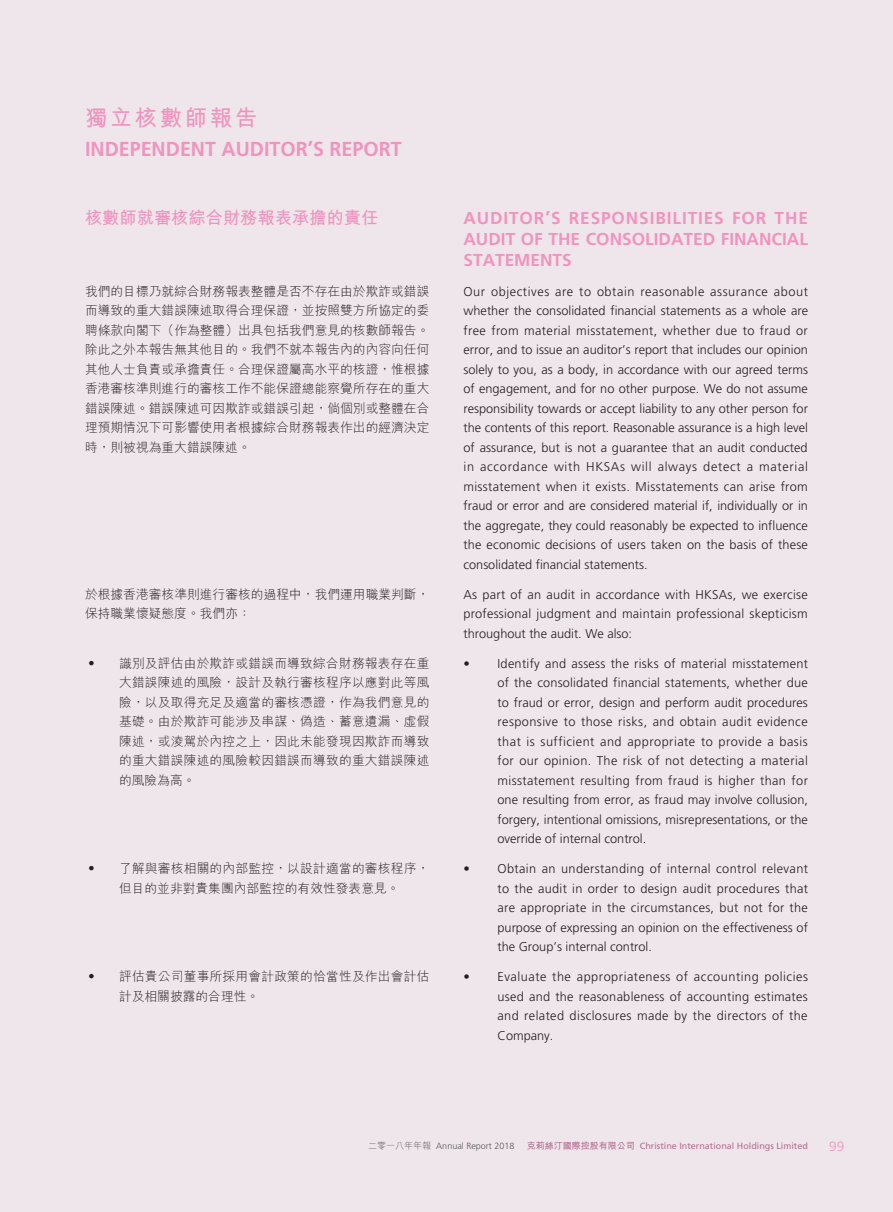
<style>
.page{position:relative;width:893px;height:1212px;background:#efe6eb}
.page>*{position:absolute;margin:0;border:0;box-sizing:border-box;transform-origin:0 0}
.t1{font:700 22.5px "M Hei HK";letter-spacing:.11em;color:#f094bf}
.t2{font:700 20.25px "Frutiger LT Std";color:#f094bf}
._3__標題{font:700 17.25px/21px "Frutiger LT Std";color:#f094bf;text-align:justify}
._3__標題-2{font:700 17.25px "M Hei HK";color:#f094bf}
.t3{font:300 13.5px "Frutiger LT Std";color:#f094bf}
._1__內文{font:300 12.75px/19.5px "Frutiger LT Std";color:#231f20;text-align:justify}
._1__內文-2{font:300 12.75px/19.5px "M Hei HK";color:#231f20}
.t4{font:9px "Frutiger LT Std";color:#b36e90}
.t5{font:300 9px "Frutiger LT Std";color:#57585a}
.s1{font-family:"M Hei HK"}
.s2{font-family:"M Hei HK";font-weight:700}
</style>
<div class="page">
<h1 class="t1" style="left:85px;top:102px;width:174px">獨立核數師報告</h1>
<h2 class="t2" style="left:85px;top:137px;width:318px">INDEPENDENT AUDITOR’S REPORT</h2>
<p class="_3__標題-2" style="left:85px;top:205px;width:295px">核數師就審核綜合財務報表承擔的責任</p>
<p class="_1__內文-2" style="left:85px;top:281px;width:346px;text-align:justify">我們的目標乃就綜合財務報表整體是否不存在由於欺詐或錯誤而導致的重大錯誤陳述取得合理保證，並按照雙方所協定的委聘條款向閣下（作為整體）出具包括我們意見的核數師報告。除此之外本報告無其他目的。我們不就本報告內的內容向任何其他人士負責或承擔責任。合理保證屬高水平的核證，惟根據香港審核準則進行的審核工作不能保證總能察覺所存在的重大錯誤陳述。錯誤陳述可因欺詐或錯誤引起，倘個別或整體在合理預期情況下可影響使用者根據綜合財務報表作出的經濟決定時，則被視為重大錯誤陳述。</p>
<p class="_1__內文-2" style="left:85px;top:584px;width:346px">於根據香港審核準則進行審核的過程中，我們運用職業判斷，保持職業懷疑態度。我們亦：</p>
<p class="_1__內文-2" style="left:85px;top:653px;width:14px">‧</p>
<p class="_1__內文-2" style="left:119px;top:653px;width:312px;text-align:justify">識別及評估由於欺詐或錯誤而導致綜合財務報表存在重大錯誤陳述的風險，設計及執行審核程序以應對此等風險，以及取得充足及適當的審核憑證，作為我們意見的基礎。由於欺詐可能涉及串謀、偽造、蓄意遺漏、虛假陳述，或淩駕於內控之上，因此未能發現因欺詐而導致的重大錯誤陳述的風險較因錯誤而導致的重大錯誤陳述的風險為高。</p>
<p class="_1__內文-2" style="left:85px;top:859px;width:14px">‧</p>
<p class="_1__內文-2" style="left:119px;top:859px;width:312px">了解與審核相關的內部監控，以設計適當的審核程序，但目的並非對貴集團內部監控的有效性發表意見。</p>
<p class="_1__內文-2" style="left:85px;top:967px;width:14px">‧</p>
<p class="_1__內文-2" style="left:119px;top:967px;width:312px">評估貴公司董事所採用會計政策的恰當性及作出會計估計及相關披露的合理性。</p>
<p class="_3__標題" style="left:463px;top:207px;width:346px">AUDITOR’S RESPONSIBILITIES FOR THE AUDIT OF THE CONSOLIDATED FINANCIAL STATEMENTS</p>
<p class="_1__內文" style="left:463px;top:282px;width:346px">Our objectives are to obtain reasonable assurance about whether the consolidated financial statements as a whole are free from material misstatement, whether due to fraud or error, and to issue an auditor’s report that includes our opinion solely to you, as a body, in accordance with our agreed terms of engagement, and for no other purpose. We do not assume responsibility towards or accept liability to any other person for the contents of this report. Reasonable assurance is a high level of assurance, but is not a guarantee that an audit conducted in accordance with HKSAs will always detect a material misstatement when it exists. Misstatements can arise from fraud or error and are considered material if, individually or in the aggregate, they could reasonably be expected to influence the economic decisions of users taken on the basis of these consolidated financial statements.</p>
<p class="_1__內文" style="left:463px;top:585px;width:346px">As part of an audit in accordance with HKSAs, we exercise professional judgment and maintain professional skepticism throughout the audit. We also:</p>
<p class="_1__內文" style="left:497px;top:654px;width:312px;text-indent:-34px">• Identify and assess the risks of material misstatement of the consolidated financial statements, whether due to fraud or error, design and perform audit procedures responsive to those risks, and obtain audit evidence that is sufficient and appropriate to provide a basis for our opinion. The risk of not detecting a material misstatement resulting from fraud is higher than for one resulting from error, as fraud may involve collusion, forgery, intentional omissions, misrepresentations, or the override of internal control.</p>
<p class="_1__內文" style="left:497px;top:859px;width:312px;text-indent:-34px">• Obtain an understanding of internal control relevant to the audit in order to design audit procedures that are appropriate in the circumstances, but not for the purpose of expressing an opinion on the effectiveness of the Group’s internal control.</p>
<p class="_1__內文" style="left:497px;top:967px;width:312px;text-indent:-34px">• Evaluate the appropriateness of accounting policies used and the reasonableness of accounting estimates and related disclosures made by the directors of the Company.</p>
<p class="t5" style="left:368px;top:1141px;width:148px"><span class="s1">二零一八年年報</span> Annual Report 2018</p>
<p class="t4" style="left:527px;top:1140px;width:283px"><span class="s2">克莉絲汀國際控股有限公司</span> Christine International Holdings Limited</p>
<p class="t3" style="left:829px;top:1138px;width:17px">99</p>
</div>
